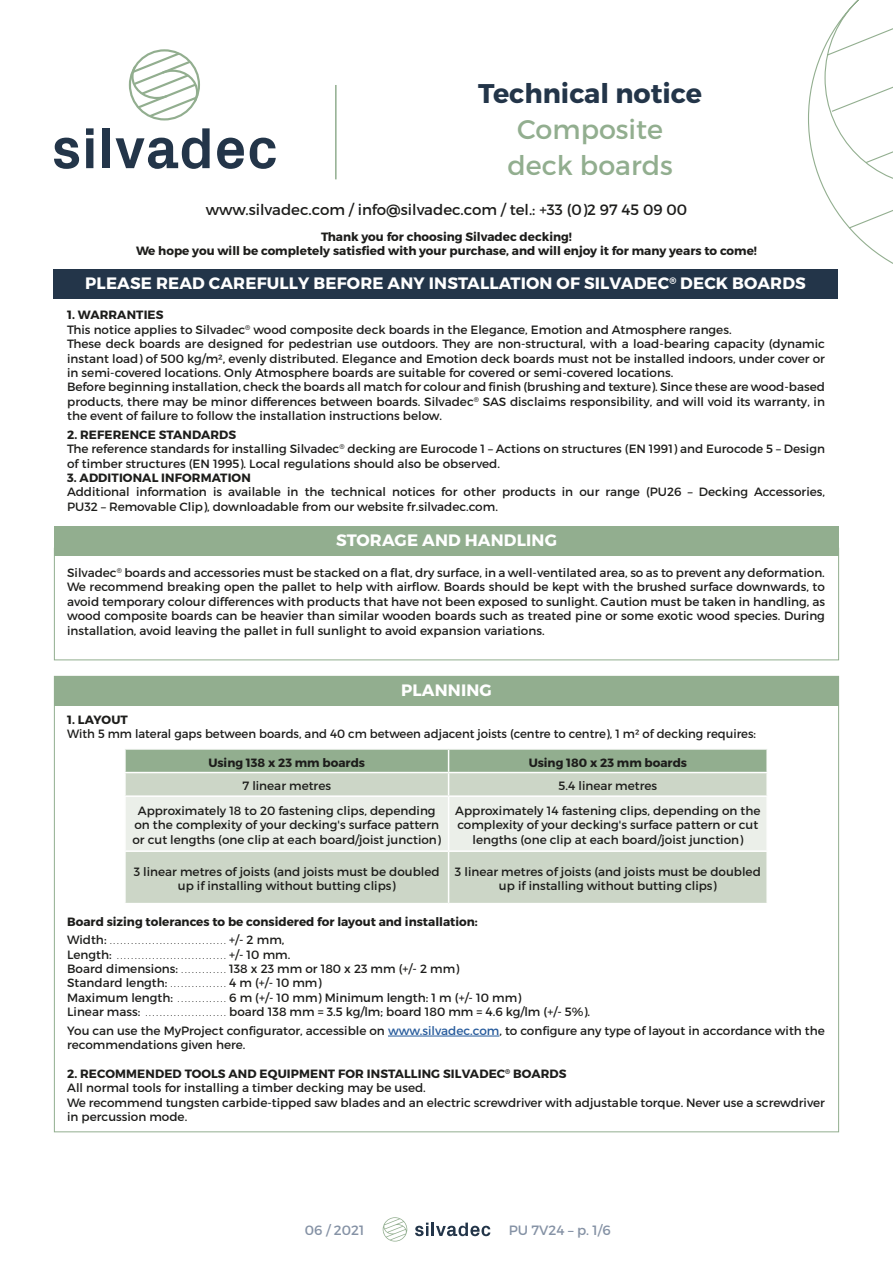
<style>
.page{position:relative;width:893px;height:1263px;background:#fff}
.page>*{position:absolute;margin:0;border:0;box-sizing:border-box;transform-origin:0 0}
.t1{font:27px/36px "Montserrat";color:#92ae8f;text-align:center}
.t2{font:700 27px "Montserrat";color:#233549}
.t3{font:700 16.5px "Montserrat";letter-spacing:.01em;color:#fff}
.t4{font:15px "Montserrat";color:#1d1d1b}
.t5{font:13.5px "Montserrat";color:#8592a5}
.t6{font:12px/14.4px "Montserrat";color:#1d1d1b}
.t7{font:700 12px/14.4px "Montserrat";color:#1d1d1b;text-align:center}
.t8{font:7.5px "Montserrat";color:#1d1d1b}
.s1{font-weight:700}
.s2{font-size:12px}
.s3{font-size:7.5px}
.s4{color:#275b9c}
</style>
<div class="page">
<div style="left:54px;top:548px;width:785px;height:112px;border:1px solid #92ae8f"></div>
<svg style="left:54px;top:138px;width:25px;height:31px"></svg>
<svg style="left:86px;top:128px;width:8px;height:40px"></svg>
<div style="left:102px;top:128px;width:8px;height:40px;background:#233549"></div>
<svg style="left:116px;top:128px;width:94px;height:41px"></svg>
<svg style="left:217px;top:138px;width:27px;height:31px"></svg>
<svg style="left:250px;top:138px;width:26px;height:31px"></svg>
<svg style="left:129px;top:49px;width:71px;height:71px"></svg>
<svg style="left:383px;top:1217px;width:24px;height:24px"></svg>
<svg style="left:415px;top:1222px;width:75px;height:14px"></svg>
<hr style="left:335px;top:85px;width:2px;height:94px;background:#92ae8f">
<div style="left:54px;top:526px;width:785px;height:30px;background:#92ae8f"></div>
<div style="left:54px;top:676px;width:785px;height:30px;background:#92ae8f"></div>
<div style="left:53px;top:269px;width:785px;height:30px;background:#233549"></div>
<svg style="left:808px;top:0;width:85px;height:264px"></svg>
<hr style="left:388px;top:1036px;width:111px;height:1px;background:#275b9c">
<div style="left:126px;top:852px;width:640px;height:51px;background:#ccd6c7"></div>
<svg style="left:125px;top:749px;width:642px;height:101px;background:#d0dbcd"></svg>
<hr style="left:766px;top:773px;width:2px;height:22px;background:#fff">
<hr style="left:124px;top:795px;width:325px;height:2px;background:#fff">
<hr style="left:124px;top:797px;width:2px;height:53px;background:#fff">
<hr style="left:449px;top:795px;width:319px;height:2px;background:#fff">
<hr style="left:448px;top:797px;width:1px;height:53px;background:#fff">
<hr style="left:766px;top:797px;width:2px;height:53px;background:#fff">
<hr style="left:448px;top:852px;width:1px;height:51px;background:#fff">
<h1 class="t2" style="left:478px;top:76px;width:225px">Technical notice</h1>
<h1 class="t1" style="left:507px;top:111px;width:167px">Composite deck boards</h1>
<p class="t4" style="left:206px;top:200px;width:483px">www.silvadec.com / info@silvadec.com / tel.: +33 (0)2 97 45 09 00</p>
<p class="t7" style="left:136px;top:229px;width:622px">Thank you for choosing Silvadec decking!<br>We hope you will be completely satisfied with your purchase, and will enjoy it for many years to come!</p>
<h2 class="t3" style="left:85px;top:273px;width:722px">PLEASE READ CAREFULLY BEFORE ANY INSTALLATION OF SILVADEC<sup>®</sup> DECK BOARDS</h2>
<p class="t6" style="left:67px;top:308px;width:759px"><span class="s1">1. WARRANTIES<br></span>This notice applies to Silvadec<sup>®</sup> wood composite deck boards in the Elegance, Emotion and Atmosphere ranges.<br>These deck boards are designed for pedestrian use outdoors. They are non-structural, with a load-bearing capacity (dynamic instant load) of 500 kg/m², evenly distributed. Elegance and Emotion deck boards must not be installed indoors, under cover or in semi-covered locations. Only Atmosphere boards are suitable for covered or semi-covered locations.<br>Before beginning installation, check the boards all match for colour and finish (brushing and texture). Since these are wood-based products, there may be minor differences between boards. Silvadec<sup>®</sup> SAS disclaims responsibility, and will void its warranty, in the event of failure to follow the installation instructions below.</p>
<p class="t6" style="left:67px;top:427px;width:759px"><span class="s1">2. REFERENCE STANDARDS<br></span>The reference standards for installing Silvadec<sup>®</sup> decking are Eurocode 1 – Actions on structures (EN 1991) and Eurocode 5 – Design of timber structures (EN 1995). Local regulations should also be observed.</p>
<p class="t7" style="left:67px;top:471px;width:185px">3. ADDITIONAL INFORMATION</p>
<p class="t6" style="left:67px;top:485px;width:759px">Additional information is available in the technical notices for other products in our range (PU26 – Decking Accessories,<br>PU32 – Removable Clip), downloadable from our website fr.silvadec.com.</p>
<h2 class="t3" style="left:336px;top:530px;width:222px">STORAGE AND HANDLING</h2>
<p class="t6" style="left:67px;top:565px;width:759px;text-align:justify">Silvadec<sup>®</sup> boards and accessories must be stacked on a flat, dry surface, in a well-ventilated area, so as to prevent any deformation.<br>We recommend breaking open the pallet to help with airflow. Boards should be kept with the brushed surface downwards, to avoid temporary colour differences with products that have not been exposed to sunlight. Caution must be taken in handling, as wood composite boards can be heavier than similar wooden boards such as treated pine or some exotic wood species. During installation, avoid leaving the pallet in full sunlight to avoid expansion variations.</p>
<h2 class="t3" style="left:401px;top:680px;width:92px">PLANNING</h2>
<p class="t7" style="left:67px;top:712px;width:62px">1. LAYOUT</p>
<p class="t6" style="left:67px;top:726px;width:690px">With 5 mm lateral gaps between boards, and 40 cm between adjacent joists (centre to centre), 1 m² of decking requires:</p>
<p class="t7" style="left:208px;top:755px;width:158px">Using 138 x 23 mm boards</p>
<p class="t7" style="left:529px;top:755px;width:160px">Using 180 x 23 mm boards</p>
<p class="t6" style="left:242px;top:779px;width:90px">7 linear metres</p>
<p class="t6" style="left:559px;top:779px;width:100px">5.4 linear metres</p>
<p class="t6" style="left:132px;top:803px;width:310px;text-align:center">Approximately 18 to 20 fastening clips, depending on the complexity of your decking's surface pattern or cut lengths (one clip at each board/joist junction)</p>
<p class="t6" style="left:455px;top:803px;width:307px;text-align:center">Approximately 14 fastening clips, depending on the complexity of your decking's surface pattern or cut lengths (one clip at each board/joist junction)</p>
<p class="t6" style="left:134px;top:864px;width:307px;text-align:center">3 linear metres of joists (and joists must be doubled up if installing without butting clips)</p>
<p class="t6" style="left:455px;top:864px;width:307px;text-align:center">3 linear metres of joists (and joists must be doubled up if installing without butting clips)</p>
<p class="t7" style="left:67px;top:914px;width:412px">Board sizing tolerances to be considered for layout and installation:</p>
<p class="t8" style="left:67px;top:937px;width:46px"><span class="s2">Width:</span> ..................................</p>
<p class="t6" style="left:229px;top:933px;width:57px">+/- 2 mm,</p>
<p class="t8" style="left:67px;top:951px;width:51px"><span class="s2">Length:</span> ................................</p>
<p class="t6" style="left:229px;top:947px;width:63px">+/- 10 mm.</p>
<p class="t6" style="left:67px;top:961px;width:117px">Board dimensions: <span class="s3">..............</span></p>
<p class="t6" style="left:229px;top:961px;width:232px">138 x 23 mm or 180 x 23 mm (+/- 2 mm)</p>
<p class="t8" style="left:67px;top:980px;width:107px"><span class="s2">Standard length:</span> .................</p>
<p class="t6" style="left:229px;top:976px;width:94px">4 m (+/- 10 mm)</p>
<p class="t8" style="left:67px;top:994px;width:112px"><span class="s2">Maximum length:</span> ...............</p>
<p class="t6" style="left:229px;top:990px;width:294px">6 m (+/- 10 mm) Minimum length: 1 m (+/- 10 mm)</p>
<p class="t8" style="left:67px;top:1009px;width:80px"><span class="s2">Linear mass:</span> ........................</p>
<p class="t6" style="left:67px;top:1002px;width:759px;line-height:18.6px;text-indent:162px">board 138 mm = 3.5 kg/lm; board 180 mm = 4.6 kg/lm (+/- 5%).<br>You can use the MyProject configurator, accessible on <span class="s4">www.silvadec.com</span>, to configure any type of layout in accordance with the</p>
<p class="t6" style="left:67px;top:1038px;width:180px">recommendations given here.</p>
<p class="t6" style="left:67px;top:1066px;width:759px"><span class="s1">2. RECOMMENDED TOOLS AND EQUIPMENT FOR INSTALLING SILVADEC</span><sup>®</sup> <span class="s1">BOARDS<br></span>All normal tools for installing a timber decking may be used.<br>We recommend tungsten carbide-tipped saw blades and an electric screwdriver with adjustable torque. Never use a screwdriver in percussion mode.</p>
<p class="t5" style="left:305px;top:1221px;width:61px">06 / 2021</p>
<p class="t5" style="left:509px;top:1221px;width:103px">PU 7V24 – p. 1/6</p>
</div>
